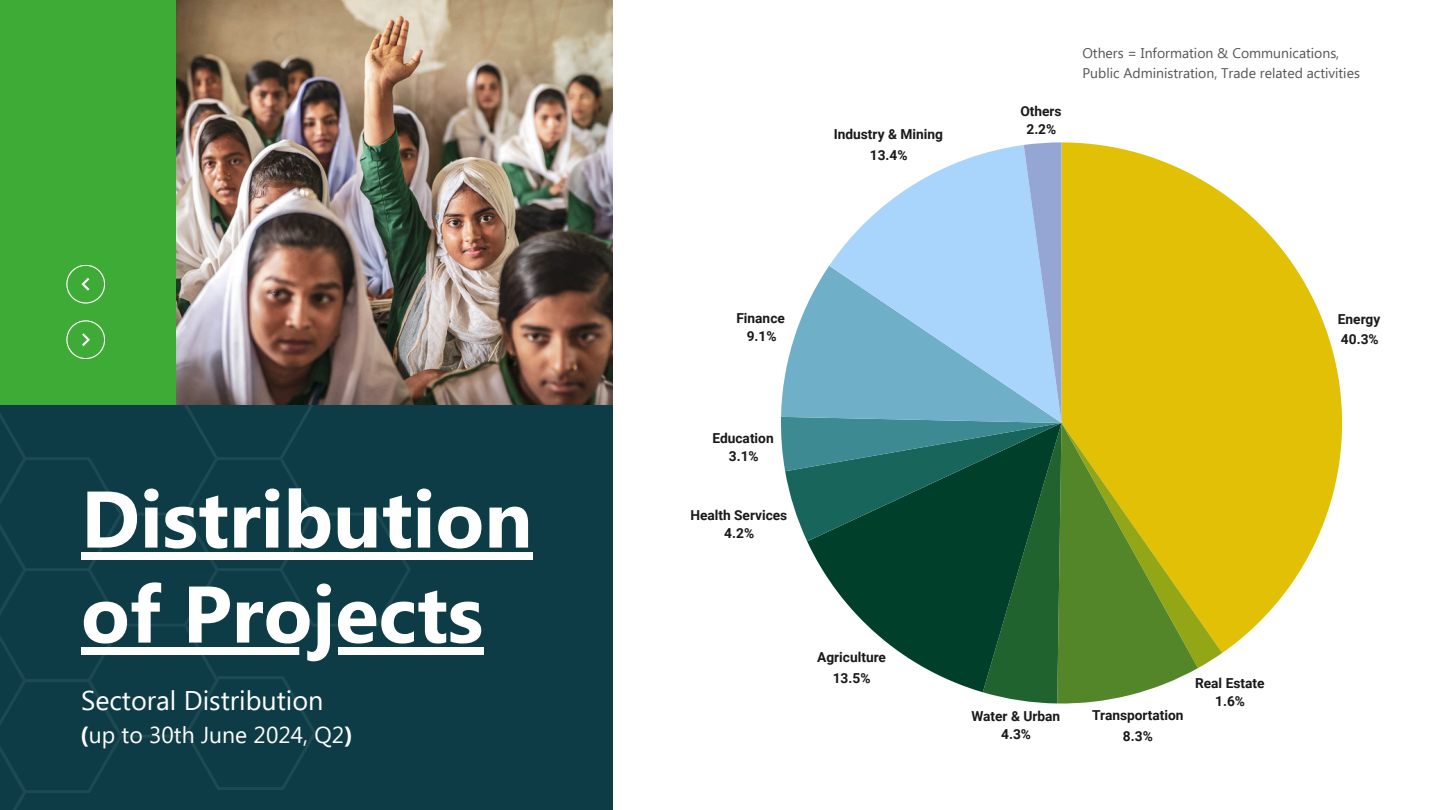
<style>
.page{position:relative;width:1440px;height:810px;background:#fff}
.page>*{position:absolute;margin:0;border:0;box-sizing:border-box;transform-origin:0 0}
.t1{font:700 80px "Segoe UI";color:#fff}
.t2{font:27px "Segoe UI";color:#fff}
.t3{font:23px "Segoe UI";color:#fff}
.t4{font:14px/19.5px "Segoe UI";color:#545454}
.t5{font:700 13.7px/18px "Roboto";color:#191919;text-align:center}
.s1{font-family:"Noto Sans";font-weight:700}
</style>
<div class="page">
<div style="left:0;top:405px;width:613px;height:405px;background:#0d3c47"></div>
<div style="left:0;top:0;width:176px;height:405px;background:#3fab37"></div>
<svg style="left:0;top:320px;width:411px;height:490px"></svg>
<svg style="left:66px;top:265px;width:39px;height:39px"></svg>
<div style="left:81px;top:552px;width:452px;height:7px;background:#fff"></div>
<div style="left:81px;top:647px;width:402px;height:7px;background:#fff"></div>
<svg style="left:1222px;top:193px;width:120px;height:460px;fill:#e1c005"></svg>
<svg style="left:781px;top:142px;width:441px;height:562px"></svg>
<img style="left:176px;top:0;width:437px;height:405px">
<p class="t1" style="left:81px;top:461px;width:453px">Distribution</p>
<p class="t1" style="left:81px;top:556px;width:404px">of Projects</p>
<p class="t2" style="left:81px;top:681px;width:244px">Sectoral Distribution</p>
<p class="t3" style="left:81px;top:718px;width:273px"><span class="s1">(</span>up to 30th June 2024, Q2<span class="s1">)</span></p>
<p class="t5" style="left:834px;top:124px;width:111px;line-height:20.7px">Industry &amp; Mining<br>13.4%</p>
<p class="t5" style="left:1020px;top:103px;width:43px">Others<br>2.2%</p>
<p class="t4" style="left:1082px;top:43px;width:279px">Others = Information &amp; Communications,<br>Public Administration, Trade related activities</p>
<p class="t5" style="left:736px;top:310px;width:50px">Finance<br>9.1%</p>
<p class="t5" style="left:712px;top:429px;width:63px">Education<br>3.1%</p>
<p class="t5" style="left:690px;top:506px;width:99px">Health Services<br>4.2%</p>
<p class="t5" style="left:817px;top:647px;width:70px;line-height:20.7px">Agriculture<br>13.5%</p>
<p class="t5" style="left:1338px;top:309px;width:44px;line-height:20.7px;text-align:left">Energy<br>40.3%</p>
<p class="t5" style="left:971px;top:708px;width:90px">Water &amp; Urban<br>4.3%</p>
<p class="t5" style="left:1092px;top:705px;width:93px;line-height:20.7px">Transportation<br>8.3%</p>
<p class="t5" style="left:1195px;top:675px;width:71px">Real Estate<br>1.6%</p>
</div>
